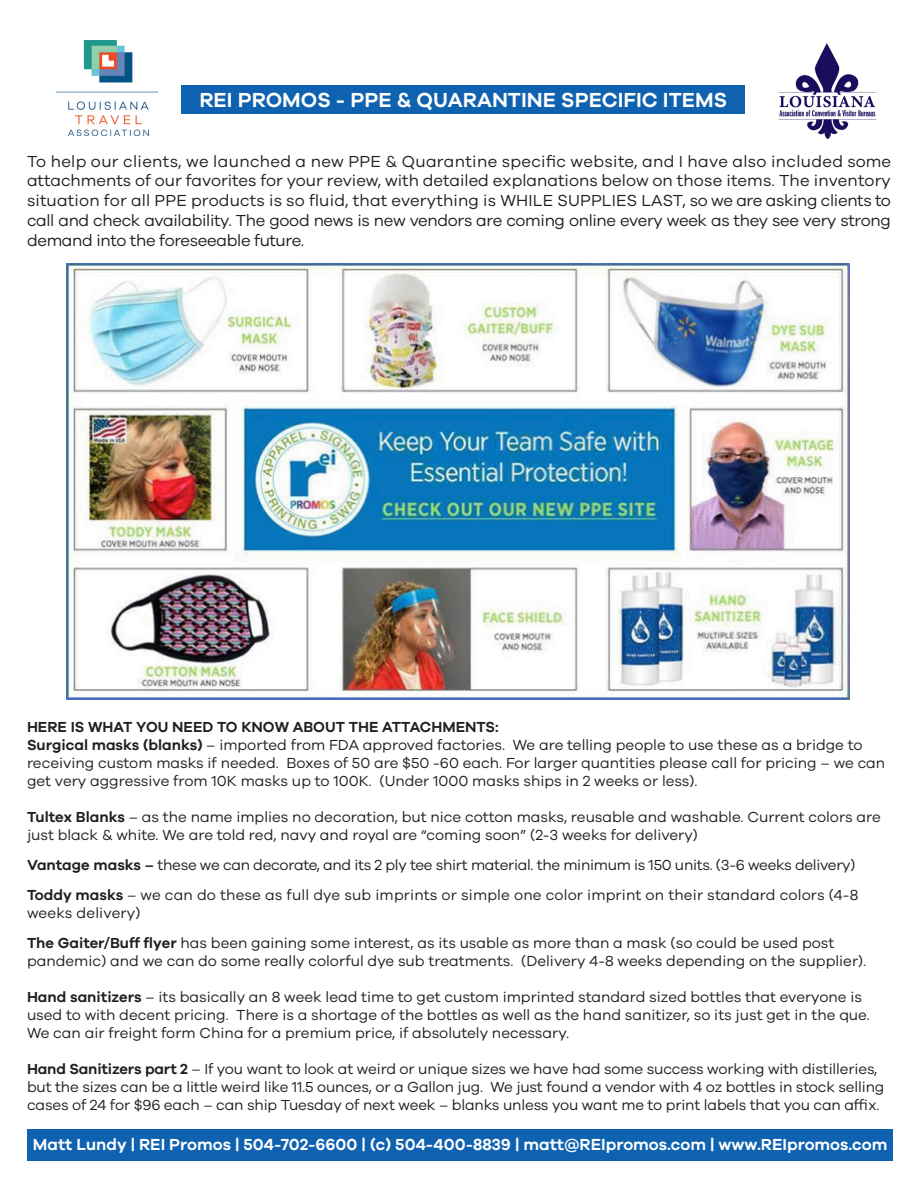
<style>
.page{position:relative;width:918px;height:1188px;background:#fff}
.page>*{position:absolute;margin:0;border:0;box-sizing:border-box;transform-origin:0 0}
.t1{font:600 21px "Galano Grotesque";color:#fff}
.t2{font:16.5px/19.8px "Galano Grotesque";letter-spacing:-.02em;color:#231f20;text-align:justify}
.t3{font:600 16.5px "Galano Grotesque";color:#fff}
.t4{font:15px/18px "Galano Grotesque";color:#231f20}
.t5{font:15px "Galano Grotesque";letter-spacing:-.02em;color:#231f20}
.t6{font:600 15px "Galano Grotesque";color:#231f20}
.s1{font-weight:600}
</style>
<div class="page">
<div style="left:27px;top:1129px;width:865px;height:32px;background:#0f62b0"></div>
<div style="left:181px;top:85px;width:564px;height:29px;background:#0f62b0"></div>
<img style="left:778px;top:43px;width:99px;height:96px">
<img style="left:67px;top:263px;width:783px;height:437px">
<img style="left:56px;top:40px;width:102px;height:96px">
<p class="t1" style="left:199px;top:87px;width:529px">REI PROMOS - PPE &amp; QUARANTINE SPECIFIC ITEMS</p>
<p class="t2" style="left:27px;top:151px;width:866px">To help our clients, we launched a new PPE &amp; Quarantine specific website, and I have also included some attachments of our favorites for your review, with detailed explanations below on those items. The inventory situation for all PPE products is so fluid, that everything is WHILE SUPPLIES LAST, so we are asking clients to call and check availability. The good news is new vendors are coming online every week as they see very strong demand into the foreseeable future.</p>
<p class="t6" style="left:27px;top:718px;width:473px">HERE IS WHAT YOU NEED TO KNOW ABOUT THE ATTACHMENTS:</p>
<p class="t4" style="left:27px;top:735px;width:860px"><span class="s1">Surgical masks (blanks)</span> – imported from FDA approved factories. We are telling people to use these as a bridge to receiving custom masks if needed. Boxes of 50 are $50 -60 each. For larger quantities please call for pricing – we can get very aggressive from 10K masks up to 100K. (Under 1000 masks ships in 2 weeks or less).</p>
<p class="t4" style="left:27px;top:807px;width:855px"><span class="s1">Tultex Blanks</span> – as the name implies no decoration, but nice cotton masks, reusable and washable. Current colors are just black &amp; white. We are told red, navy and royal are “coming soon” (2-3 weeks for delivery)</p>
<p class="t5" style="left:27px;top:856px;width:830px"><span class="s1">Vantage masks –</span> these we can decorate, and its 2 ply tee shirt material. the minimum is 150 units. (3-6 weeks delivery)</p>
<p class="t4" style="left:27px;top:885px;width:833px"><span class="s1">Toddy masks</span> – we can do these as full dye sub imprints or simple one color imprint on their standard colors (4-8 weeks delivery)</p>
<p class="t4" style="left:27px;top:933px;width:809px"><span class="s1">The Gaiter/Buff flyer</span> has been gaining some interest, as its usable as more than a mask (so could be used post</p>
<p class="t4" style="left:27px;top:951px;width:841px">pandemic) and we can do some really colorful dye sub treatments. (Delivery 4-8 weeks depending on the supplier).</p>
<p class="t4" style="left:27px;top:987px;width:844px"><span class="s1">Hand sanitizers</span> – its basically an 8 week lead time to get custom imprinted standard sized bottles that everyone is used to with decent pricing. There is a shortage of the bottles as well as the hand sanitizer, so its just get in the que.<br>We can air freight form China for a premium price, if absolutely necessary.</p>
<p class="t4" style="left:27px;top:1059px;width:859px"><span class="s1">Hand Sanitizers part 2</span> – If you want to look at weird or unique sizes we have had some success working with distilleries, but the sizes can be a little weird like 11.5 ounces, or a Gallon jug. We just found a vendor with 4 oz bottles in stock selling cases of 24 for $96 each – can ship Tuesday of next week – blanks unless you want me to print labels that you can affix.</p>
<p class="t3" style="left:33px;top:1134px;width:856px">Matt Lundy | REI Promos | 504-702-6600 | (c) 504-400-8839 | matt@REIpromos.com | www.REIpromos.com</p>
</div>
